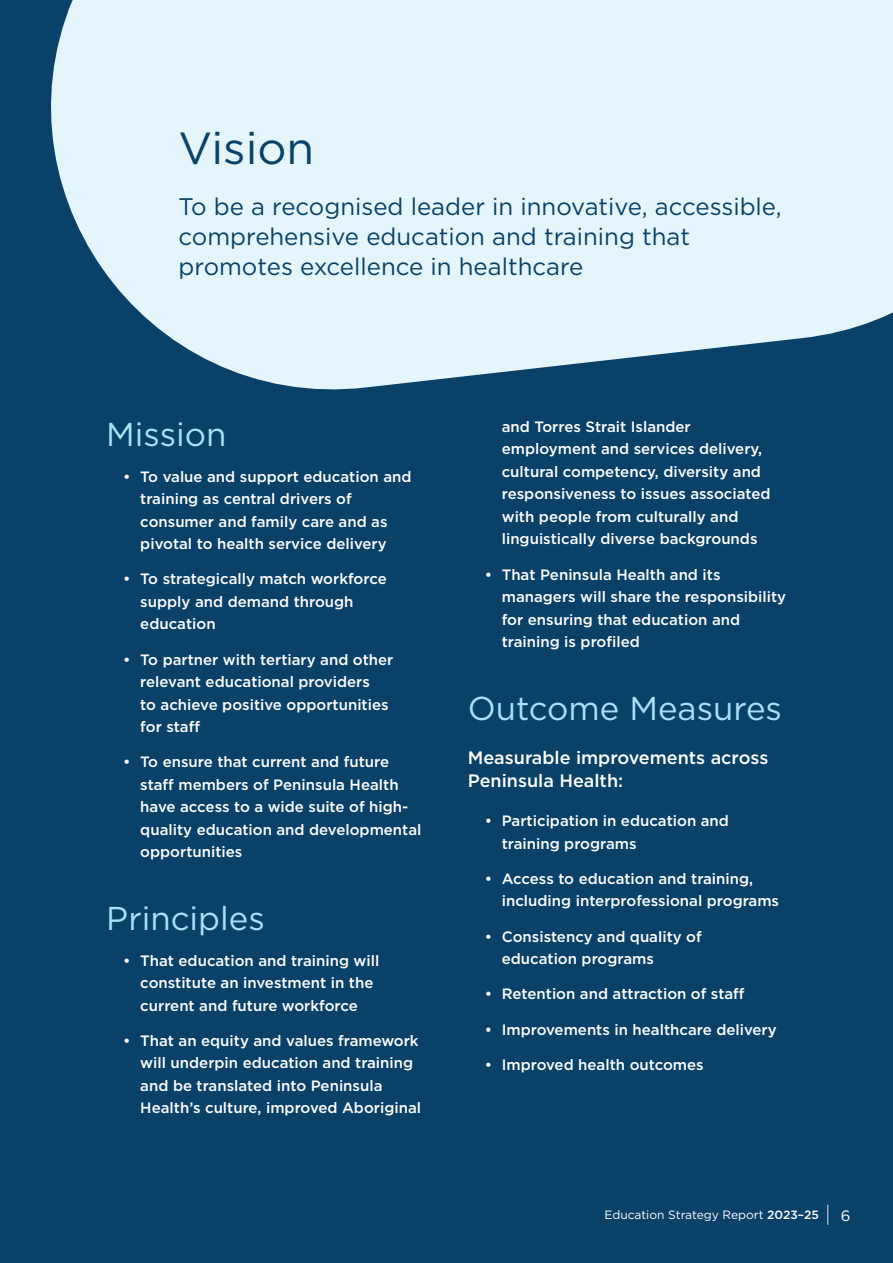
<style>
.page{position:relative;width:893px;height:1263px;background:#094169}
.page>*{position:absolute;margin:0;border:0;box-sizing:border-box;transform-origin:0 0}
.Sub-heading_dark{font:45px "Gotham";color:#094169}
.Sub-heading_dark-2{font:33px "Gotham";color:#aae0f9}
.Actions{font:24px/30px "Gotham";color:#094169}
.Actions-2{font:500 18px/22.5px "Gotham";color:#fff}
.t1{font:500 15px/22.5px "Gotham";color:#fff}
.Body_Copy{font:12px "Gotham";color:#fff}
.s1{font-weight:500}
.s2{font-size:21.6px}
.s3{font-size:15px}
</style>
<div class="page">
<svg style="left:51px;top:0;width:842px;height:390px;background:#cce1eb"></svg>
<p class="Sub-heading_dark" style="left:179px;top:119px;width:137px">Vision</p>
<p class="Actions" style="left:179px;top:191px;width:605px">To be a recognised leader in innovative, accessible, comprehensive education and training that promotes excellence in healthcare</p>
<p class="Sub-heading_dark-2" style="left:106px;top:413px;width:122px">Mission</p>
<p class="t1" style="left:140px;top:465px;width:273px;text-indent:-17px">• To value and support education and training as central drivers of consumer and family care and as pivotal to health service delivery</p>
<p class="t1" style="left:140px;top:568px;width:248px;text-indent:-17px">• To strategically match workforce supply and demand through education</p>
<p class="t1" style="left:140px;top:648px;width:255px;text-indent:-17px">• To partner with tertiary and other relevant educational providers<br>to achieve positive opportunities for staff</p>
<p class="t1" style="left:140px;top:751px;width:283px;text-indent:-17px">• To ensure that current and future staff members of Peninsula Health have access to a wide suite of high&shy;quality education and developmental opportunities</p>
<p class="Sub-heading_dark-2" style="left:106px;top:898px;width:160px">Principles</p>
<p class="t1" style="left:140px;top:949px;width:241px;text-indent:-17px">• That education and training will constitute an investment in the current and future workforce</p>
<p class="t1" style="left:140px;top:1029px;width:282px;text-indent:-17px">• That an equity and values framework will underpin education and training and be translated into Peninsula Health’s culture, improved Aboriginal</p>
<p class="t1" style="left:502px;top:415px;width:270px">and Torres Strait Islander employment and services delivery, cultural competency, diversity and responsiveness to issues associated with people from culturally and linguistically diverse backgrounds</p>
<p class="t1" style="left:502px;top:563px;width:286px;text-indent:-17px">• That Peninsula Health and its managers will share the responsibility for ensuring that education and training is profiled</p>
<p class="Sub-heading_dark-2" style="left:468px;top:687px;width:316px">Outcome Measures</p>
<p class="Actions-2" style="left:468px;top:746px;width:302px">Measurable improvements across<br>Peninsula Health:</p>
<p class="t1" style="left:502px;top:809px;width:229px;text-indent:-17px">• Participation in education and training programs</p>
<p class="t1" style="left:502px;top:867px;width:279px;text-indent:-17px">• Access to education and training, including interprofessional programs</p>
<p class="t1" style="left:502px;top:925px;width:202px;text-indent:-17px">• Consistency and quality of education programs</p>
<p class="t1" style="left:485px;top:982px;width:261px">• Retention and attraction of staff</p>
<p class="t1" style="left:485px;top:1018px;width:293px">• Improvements in healthcare delivery</p>
<p class="t1" style="left:485px;top:1053px;width:221px">• Improved health outcomes</p>
<p class="Body_Copy" style="left:604px;top:1207px;width:248px">Education Strategy Report <span class="s1">2023–25</span> <span class="s2">|</span> <span class="s3">6</span></p>
</div>
